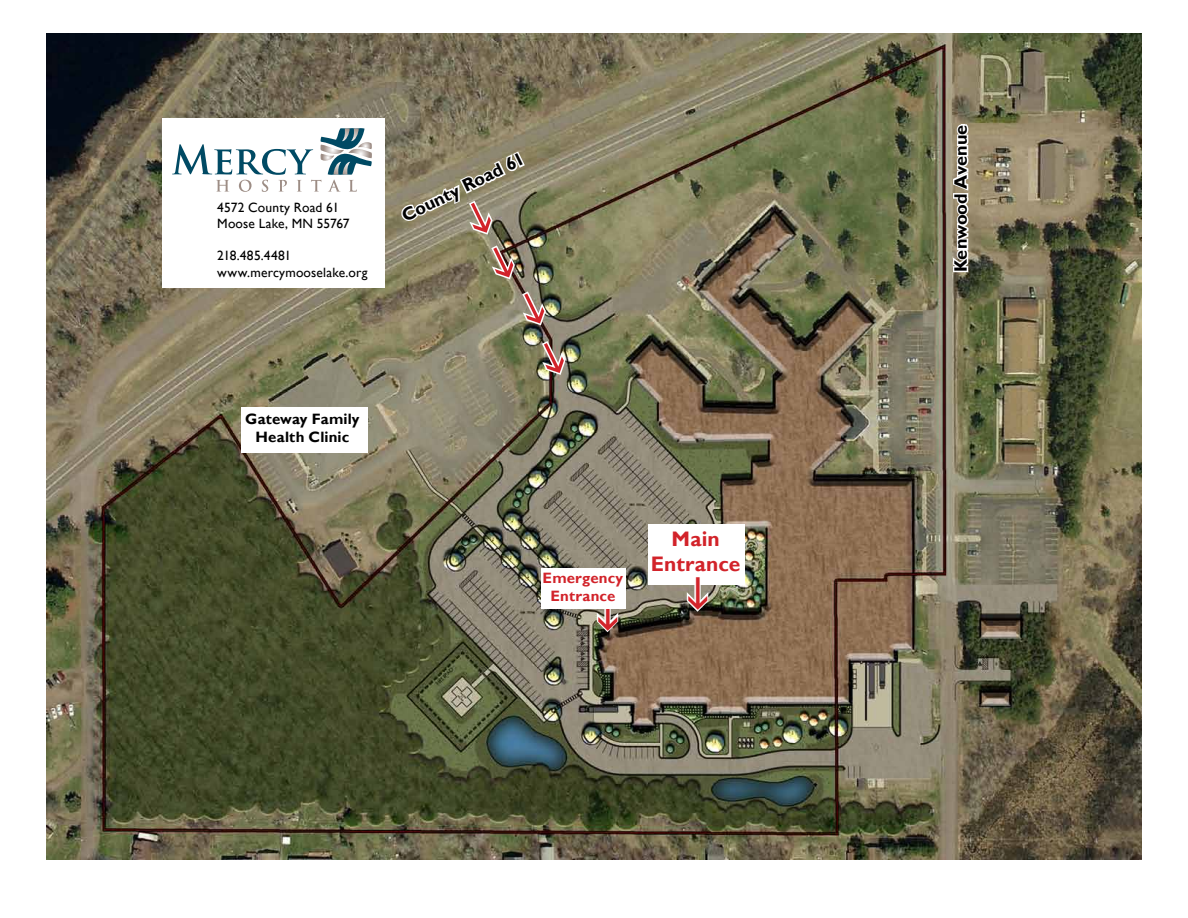
<style>
.page{position:relative;width:1188px;height:918px;background:#fff}
.page>*{position:absolute;margin:0;border:0;box-sizing:border-box;transform-origin:0 0}
.t1{font:700 21px/25.2px "Gill Sans";letter-spacing:.01em;color:#d2232a;text-align:center}
.t2{font:700 18px "Gill Sans";color:#000}
.t3{font:700 15px/18px "Gill Sans";letter-spacing:.01em;color:#000;text-align:center}
.t4{font:700 15px/18px "Gill Sans";letter-spacing:.015em;color:#d2232a;text-align:center}
.t5{font:13.5px/16.2px "Gill Sans";letter-spacing:.01em;color:#000}
</style>
<div class="page">
<img style="left:47px;top:34px;width:1094px;height:825px">
<div style="left:241px;top:407px;width:126px;height:45px;background:#fff"></div>
<div style="left:162px;top:118px;width:222px;height:169px;background:#fff"></div>
<svg style="left:172px;top:128px;width:200px;height:64px"></svg>
<div style="left:648px;top:525px;width:97px;height:60px;background:#fff"></div>
<div style="left:541px;top:568px;width:84px;height:40px;background:#fff"></div>
<svg style="left:949px;top:123px;width:22px;height:151px"></svg>
<svg style="left:684px;top:585px;width:26px;height:29px"></svg>
<svg style="left:399px;top:150px;width:128px;height:87px;background:#9f9984"></svg>
<svg style="left:594px;top:608px;width:26px;height:26px"></svg>
<svg style="left:517px;top:289px;width:31px;height:39px"></svg>
<svg style="left:486px;top:243px;width:32px;height:39px"></svg>
<svg style="left:537px;top:339px;width:31px;height:39px"></svg>
<p class="t5" style="left:217px;top:199px;width:134px">4572 County Road 61<br>Moose Lake, MN 55767</p>
<p class="t5" style="left:217px;top:248px;width:152px">218.485.4481 www.mercymooselake.org</p>
<h2 class="t2" style="left:398px;top:207px;width:136px;rotate:-26deg">County Road 61</h2>
<p class="t3" style="left:245px;top:410px;width:116px">Gateway Family<br>Health Clinic</p>
<p class="t4" style="left:543px;top:569px;width:82px">Emergency<br>Entrance</p>
<h1 class="t1" style="left:651px;top:527px;width:91px">Main<br>Entrance</h1>
<h2 class="t2" style="left:950px;top:272px;width:149px;rotate:-90deg">Kenwood Avenue</h2>
</div>
